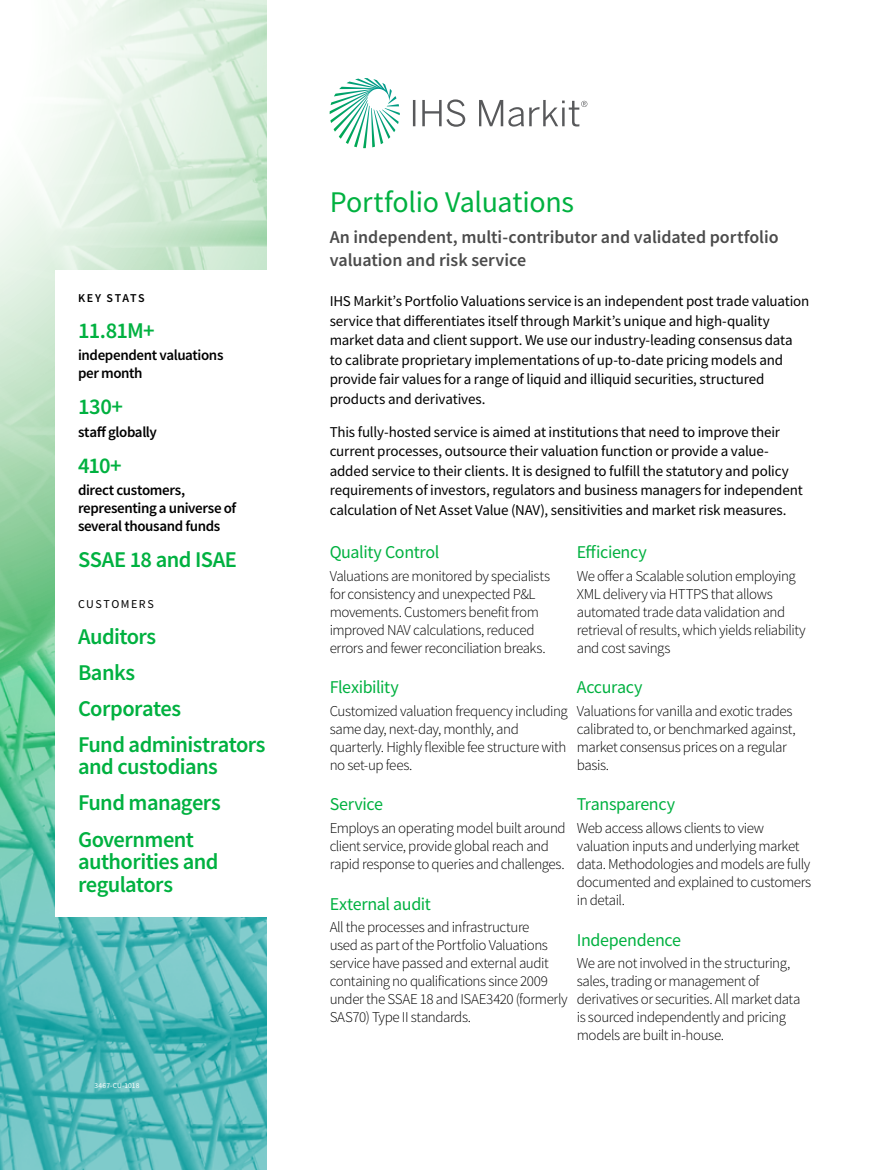
<style>
.page{position:relative;width:893px;height:1170px;background:#fff}
.page>*{position:absolute;margin:0;border:0;box-sizing:border-box;transform-origin:0 0}
.t1{font:30px "Source Sans Pro";letter-spacing:-.01em;color:#00b140}
.t2{font:600 22.5px/36px "Source Sans Pro";letter-spacing:-.025em;color:#00b140}
.t3{font:18px "Source Sans Pro";letter-spacing:-.02em;color:#00b140}
.t4{font:600 18px/22.5px "Source Sans Pro";letter-spacing:-.005em;color:#4b4b4b}
.t5{font:300 15px/18px "Source Sans Pro";letter-spacing:-.03em;color:#000}
.t6{font:15px/19.5px "Source Sans Pro";letter-spacing:-.01em;color:#000}
.t7{font:600 15px/18px "Source Sans Pro";letter-spacing:-.025em;color:#000}
.t8{font:12px "Source Sans Pro";letter-spacing:.125em;color:#000}
.t9{font:600 12px "Source Sans Pro";letter-spacing:.14em;color:#000}
.t10{font:7.5px "Source Sans Pro";letter-spacing:.02em;color:#fff}
</style>
<div class="page">
<svg style="left:0;top:0;width:267px;height:1169px;background:#9bd6c8"></svg>
<svg style="left:330px;top:78px;width:70px;height:70px"></svg>
<svg style="left:413px;top:100px;width:2px;height:26px"></svg>
<svg style="left:422px;top:99px;width:43px;height:28px"></svg>
<svg style="left:479px;top:100px;width:108px;height:27px"></svg>
<div style="left:56px;top:270px;width:217px;height:646px;background:#fff"></div>
<p class="t9" style="left:78px;top:290px;width:68px">KEY STATS</p>
<h2 class="t2" style="left:78px;top:312px;width:78px">11.81M+</h2>
<p class="t7" style="left:78px;top:346px;width:147px">independent valuations per month</p>
<h2 class="t2" style="left:78px;top:388px;width:47px">130+</h2>
<p class="t7" style="left:78px;top:422px;width:81px">staff globally</p>
<h2 class="t2" style="left:78px;top:447px;width:45px">410+</h2>
<p class="t7" style="left:78px;top:481px;width:160px">direct customers, representing a universe of several thousand funds</p>
<h2 class="t2" style="left:78px;top:541px;width:160px">SSAE 18 and ISAE</h2>
<p class="t8" style="left:78px;top:596px;width:77px">CUSTOMERS</p>
<h2 class="t2" style="left:78px;top:618px;width:189px">Auditors<br>Banks<br>Corporates<br>Fund administrators</h2>
<h2 class="t2" style="left:78px;top:748px;width:144px">and custodians<br>Fund managers<br>Government</h2>
<h2 class="t2" style="left:78px;top:850px;width:142px;line-height:22.5px">authorities and regulators</h2>
<p class="t10" style="left:94px;top:1080px;width:46px">3467-CU-1018</p>
<h1 class="t1" style="left:330px;top:182px;width:246px">Portfolio Valuations</h1>
<p class="t4" style="left:330px;top:226px;width:450px">An independent, multi-contributor and validated portfolio valuation and risk service</p>
<p class="t6" style="left:330px;top:291px;width:481px">IHS Markit’s Portfolio Valuations service is an independent post trade valuation service that differentiates itself through Markit’s unique and high-quality market data and client support. We use our industry-leading consensus data to calibrate proprietary implementations of up-to-date pricing models and provide fair values for a range of liquid and illiquid securities, structured products and derivatives.</p>
<p class="t6" style="left:330px;top:422px;width:475px">This fully-hosted service is aimed at institutions that need to improve their current processes, outsource their valuation function or provide a value&shy;added service to their clients. It is designed to fulfill the statutory and policy requirements of investors, regulators and business managers for independent calculation of Net Asset Value (NAV), sensitivities and market risk measures.</p>
<p class="t3" style="left:330px;top:541px;width:111px">Quality Control</p>
<p class="t5" style="left:330px;top:567px;width:222px">Valuations are monitored by specialists for consistency and unexpected P&amp;L movements. Customers benefit from improved NAV calculations, reduced errors and fewer reconciliation breaks.</p>
<p class="t3" style="left:330px;top:676px;width:71px">Flexibility</p>
<p class="t5" style="left:330px;top:702px;width:240px">Customized valuation frequency including same day, next-day, monthly, and quarterly. Highly flexible fee structure with no set-up fees.</p>
<p class="t3" style="left:330px;top:793px;width:55px">Service</p>
<p class="t5" style="left:330px;top:819px;width:238px">Employs an operating model built around client service, provide global reach and rapid response to queries and challenges.</p>
<p class="t3" style="left:330px;top:892px;width:103px">External audit</p>
<p class="t5" style="left:330px;top:918px;width:240px">All the processes and infrastructure<br>used as part of the Portfolio Valuations service have passed and external audit containing no qualifications since 2009 under the SSAE 18 and ISAE3420 (formerly SAS70) Type II standards.</p>
<p class="t3" style="left:577px;top:541px;width:71px">Efficiency</p>
<p class="t5" style="left:577px;top:567px;width:230px">We offer a Scalable solution employing XML delivery via HTTPS that allows automated trade data validation and retrieval of results, which yields reliability and cost savings</p>
<p class="t3" style="left:577px;top:676px;width:67px">Accuracy</p>
<p class="t5" style="left:577px;top:702px;width:220px">Valuations for vanilla and exotic trades calibrated to, or benchmarked against, market consensus prices on a regular basis.</p>
<p class="t3" style="left:577px;top:793px;width:100px">Transparency</p>
<p class="t5" style="left:577px;top:819px;width:236px">Web access allows clients to view valuation inputs and underlying market data. Methodologies and models are fully documented and explained to customers in detail.</p>
<p class="t3" style="left:577px;top:928px;width:106px">Independence</p>
<p class="t5" style="left:577px;top:954px;width:225px">We are not involved in the structuring, sales, trading or management of derivatives or securities. All market data is sourced independently and pricing models are built in-house.</p>
</div>
